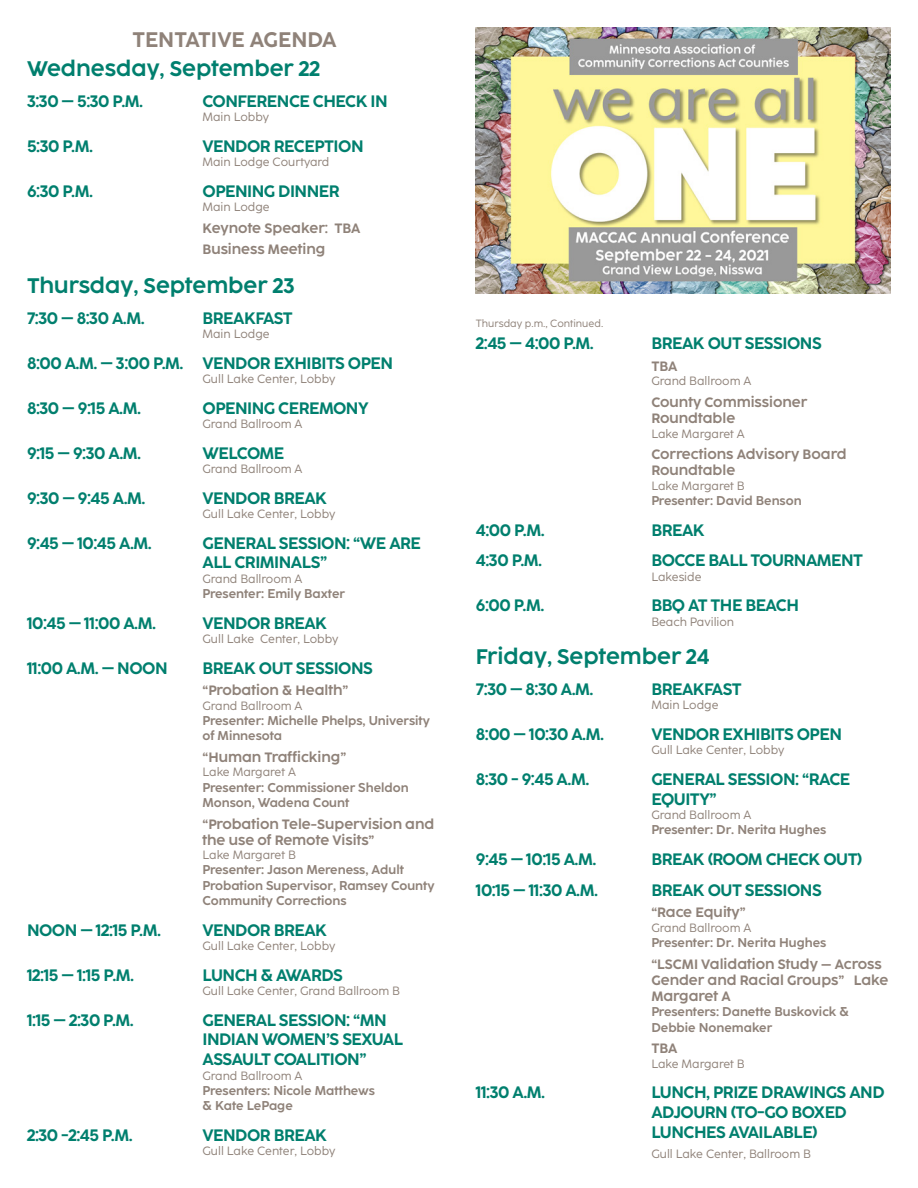
<style>
.page{position:relative;width:918px;height:1188px;background:#fff}
.page>*{position:absolute;margin:0;border:0;box-sizing:border-box;transform-origin:0 0}
.Date{font:700 21px "Coco Sharp XL";color:#007f6e}
.t1{font:700 21px "Coco Sharp XL";color:#8f8279}
.Agenda_Time{font:700 16.5px/19.8px "Coco Sharp XL";letter-spacing:-.03em;color:#007f6e}
.t2{font:700 13.5px/16.2px "Coco Sharp XL";color:#8f8279}
.Presenter{font:700 12.75px/15.3px "Coco Sharp";color:#8f8279}
.Room{font:12px "Coco Sharp";color:#8f8279}
.Room-2{font:10.5px "Coco Sharp";color:#8f8279}
</style>
<div class="page">
<img style="left:476px;top:27px;width:415px;height:267px">
<p class="t1" style="left:132px;top:27px;width:206px">TENTATIVE AGENDA</p>
<p class="Date" style="left:27px;top:57px;width:295px">Wednesday, September 22</p>
<p class="Agenda_Time" style="left:27px;top:91px;width:118px">3:30 – 5:30 P.M.</p>
<p class="Agenda_Time" style="left:202px;top:91px;width:187px">CONFERENCE CHECK IN</p>
<p class="Room" style="left:202px;top:110px;width:68px">Main Lobby</p>
<p class="Agenda_Time" style="left:27px;top:136px;width:68px">5:30 P.M.</p>
<p class="Agenda_Time" style="left:202px;top:136px;width:163px">VENDOR RECEPTION</p>
<p class="Room" style="left:202px;top:155px;width:128px">Main Lodge Courtyard</p>
<p class="Agenda_Time" style="left:27px;top:181px;width:68px">6:30 P.M.</p>
<p class="Agenda_Time" style="left:202px;top:181px;width:139px">OPENING DINNER</p>
<p class="Room" style="left:202px;top:200px;width:69px">Main Lodge</p>
<p class="t2" style="left:202px;top:220px;width:160px">Keynote Speaker: TBA</p>
<p class="t2" style="left:202px;top:242px;width:124px">Business Meeting</p>
<p class="Date" style="left:27px;top:273px;width:269px">Thursday, September 23</p>
<p class="Agenda_Time" style="left:27px;top:308px;width:119px">7:30 – 8:30 A.M.</p>
<p class="Agenda_Time" style="left:202px;top:308px;width:92px">BREAKFAST</p>
<p class="Room" style="left:202px;top:327px;width:69px">Main Lodge</p>
<p class="Agenda_Time" style="left:27px;top:353px;width:368px">8:00 A.M. – 3:00 P.M. VENDOR EXHIBITS OPEN</p>
<p class="Room" style="left:202px;top:372px;width:134px">Gull Lake Center, Lobby</p>
<p class="Agenda_Time" style="left:27px;top:398px;width:116px">8:30 – 9:15 A.M.</p>
<p class="Agenda_Time" style="left:202px;top:398px;width:168px">OPENING CEREMONY</p>
<p class="Room" style="left:202px;top:417px;width:101px">Grand Ballroom A</p>
<p class="Agenda_Time" style="left:27px;top:443px;width:116px">9:15 – 9:30 A.M.</p>
<p class="Agenda_Time" style="left:202px;top:443px;width:83px">WELCOME</p>
<p class="Room" style="left:202px;top:462px;width:101px">Grand Ballroom A</p>
<p class="Agenda_Time" style="left:27px;top:488px;width:120px">9:30 – 9:45 A.M.</p>
<p class="Agenda_Time" style="left:202px;top:488px;width:126px">VENDOR BREAK</p>
<p class="Room" style="left:202px;top:507px;width:134px">Gull Lake Center, Lobby</p>
<p class="Agenda_Time" style="left:27px;top:533px;width:126px">9:45 – 10:45 A.M.</p>
<p class="Agenda_Time" style="left:202px;top:533px;width:220px">GENERAL SESSION: “WE ARE<br>ALL CRIMINALS”</p>
<p class="Room" style="left:202px;top:572px;width:101px">Grand Ballroom A</p>
<p class="Presenter" style="left:202px;top:586px;width:144px">Presenter: Emily Baxter</p>
<p class="Agenda_Time" style="left:27px;top:613px;width:131px">10:45 – 11:00 A.M.</p>
<p class="Agenda_Time" style="left:202px;top:613px;width:126px">VENDOR BREAK</p>
<p class="Room" style="left:202px;top:632px;width:137px">Gull Lake Center, Lobby</p>
<p class="Agenda_Time" style="left:27px;top:658px;width:142px">11:00 A.M. – NOON</p>
<p class="Agenda_Time" style="left:202px;top:658px;width:172px">BREAK OUT SESSIONS</p>
<p class="t2" style="left:202px;top:683px;width:147px">“Probation &amp; Health”</p>
<p class="Room" style="left:202px;top:699px;width:101px">Grand Ballroom A</p>
<p class="Presenter" style="left:202px;top:713px;width:229px">Presenter: Michelle Phelps, University of Minnesota</p>
<p class="t2" style="left:202px;top:749px;width:145px">“Human Trafficking”</p>
<p class="Room" style="left:202px;top:765px;width:95px">Lake Margaret A</p>
<p class="Presenter" style="left:202px;top:780px;width:208px">Presenter: Commissioner Sheldon<br>Monson, Wadena Count</p>
<p class="t2" style="left:202px;top:816px;width:233px">“Probation Tele-Supervision and the use of Remote Visits”</p>
<p class="Room" style="left:202px;top:848px;width:95px">Lake Margaret B</p>
<p class="Presenter" style="left:202px;top:862px;width:234px">Presenter: Jason Mereness, Adult<br>Probation Supervisor, Ramsey County<br>Community Corrections</p>
<p class="Agenda_Time" style="left:27px;top:920px;width:136px">NOON – 12:15 P.M.</p>
<p class="Agenda_Time" style="left:202px;top:920px;width:126px">VENDOR BREAK</p>
<p class="Room" style="left:202px;top:939px;width:134px">Gull Lake Center, Lobby</p>
<p class="Agenda_Time" style="left:27px;top:965px;width:109px">12:15 – 1:15 P.M.</p>
<p class="Agenda_Time" style="left:202px;top:965px;width:142px">LUNCH &amp; AWARDS</p>
<p class="Room" style="left:202px;top:984px;width:199px">Gull Lake Center, Grand Ballroom B</p>
<p class="Agenda_Time" style="left:27px;top:1010px;width:108px">1:15 – 2:30 P.M.</p>
<p class="Agenda_Time" style="left:202px;top:1010px;width:202px">GENERAL SESSION: “MN<br>INDIAN WOMEN’S SEXUAL<br>ASSAULT COALITION”</p>
<p class="Room" style="left:202px;top:1068px;width:101px">Grand Ballroom A</p>
<p class="Presenter" style="left:202px;top:1083px;width:174px">Presenters: Nicole Matthews &amp; Kate LePage</p>
<p class="Agenda_Time" style="left:27px;top:1125px;width:107px">2:30 -2:45 P.M.</p>
<p class="Agenda_Time" style="left:202px;top:1125px;width:126px">VENDOR BREAK</p>
<p class="Room" style="left:202px;top:1144px;width:134px">Gull Lake Center, Lobby</p>
<p class="Room-2" style="left:476px;top:318px;width:129px">Thursday p.m., Continued.</p>
<p class="Agenda_Time" style="left:476px;top:334px;width:120px">2:45 – 4:00 P.M.</p>
<p class="Agenda_Time" style="left:651px;top:334px;width:172px">BREAK OUT SESSIONS</p>
<p class="t2" style="left:651px;top:358px;width:28px">TBA</p>
<p class="Room" style="left:651px;top:374px;width:101px">Grand Ballroom A</p>
<p class="t2" style="left:651px;top:394px;width:157px">County Commissioner<br>Roundtable</p>
<p class="Room" style="left:651px;top:426px;width:95px">Lake Margaret A</p>
<p class="t2" style="left:651px;top:446px;width:197px">Corrections Advisory Board<br>Roundtable</p>
<p class="Room" style="left:651px;top:479px;width:95px">Lake Margaret B</p>
<p class="Presenter" style="left:651px;top:493px;width:152px">Presenter: David Benson</p>
<p class="Agenda_Time" style="left:476px;top:520px;width:70px">4:00 P.M.</p>
<p class="Agenda_Time" style="left:651px;top:520px;width:55px">BREAK</p>
<p class="Agenda_Time" style="left:476px;top:551px;width:68px">4:30 P.M.</p>
<p class="Agenda_Time" style="left:651px;top:551px;width:213px">BOCCE BALL TOURNAMENT</p>
<p class="Room" style="left:651px;top:570px;width:52px">Lakeside</p>
<p class="Agenda_Time" style="left:476px;top:596px;width:70px">6:00 P.M.</p>
<p class="Agenda_Time" style="left:651px;top:596px;width:149px">BBQ AT THE BEACH</p>
<p class="Room" style="left:651px;top:615px;width:84px">Beach Pavilion</p>
<p class="Date" style="left:476px;top:645px;width:235px">Friday, September 24</p>
<p class="Agenda_Time" style="left:476px;top:679px;width:119px">7:30 – 8:30 A.M.</p>
<p class="Agenda_Time" style="left:651px;top:679px;width:92px">BREAKFAST</p>
<p class="Room" style="left:651px;top:698px;width:69px">Main Lodge</p>
<p class="Agenda_Time" style="left:476px;top:724px;width:130px">8:00 – 10:30 A.M.</p>
<p class="Agenda_Time" style="left:651px;top:724px;width:192px">VENDOR EXHIBITS OPEN</p>
<p class="Room" style="left:651px;top:743px;width:134px">Gull Lake Center, Lobby</p>
<p class="Agenda_Time" style="left:476px;top:769px;width:115px">8:30 - 9:45 A.M.</p>
<p class="Agenda_Time" style="left:651px;top:769px;width:201px">GENERAL SESSION: “RACE<br>EQUITY”</p>
<p class="Room" style="left:651px;top:808px;width:101px">Grand Ballroom A</p>
<p class="Presenter" style="left:651px;top:822px;width:176px">Presenter: Dr. Nerita Hughes</p>
<p class="Agenda_Time" style="left:476px;top:850px;width:122px">9:45 – 10:15 A.M.</p>
<p class="Agenda_Time" style="left:651px;top:850px;width:212px">BREAK (ROOM CHECK OUT)</p>
<p class="Agenda_Time" style="left:476px;top:880px;width:124px">10:15 – 11:30 A.M.</p>
<p class="Agenda_Time" style="left:651px;top:880px;width:172px">BREAK OUT SESSIONS</p>
<p class="t2" style="left:651px;top:905px;width:96px">“Race Equity”</p>
<p class="Room" style="left:651px;top:921px;width:101px">Grand Ballroom A</p>
<p class="Presenter" style="left:651px;top:935px;width:176px">Presenter: Dr. Nerita Hughes</p>
<p class="t2" style="left:651px;top:956px;width:239px">“LSCMI Validation Study – Across<br>Gender and Racial Groups” Lake<br>Margaret A</p>
<p class="Presenter" style="left:651px;top:1004px;width:199px">Presenters: Danette Buskovick &amp;<br>Debbie Nonemaker</p>
<p class="t2" style="left:651px;top:1040px;width:28px">TBA</p>
<p class="Room" style="left:651px;top:1056px;width:95px">Lake Margaret B</p>
<p class="Agenda_Time" style="left:476px;top:1083px;width:71px">11:30 A.M.</p>
<p class="Agenda_Time" style="left:651px;top:1083px;width:235px">LUNCH, PRIZE DRAWINGS AND<br>ADJOURN (TO-GO BOXED<br>LUNCHES AVAILABLE)</p>
<p class="Room" style="left:651px;top:1146px;width:161px">Gull Lake Center, Ballroom B</p>
</div>
